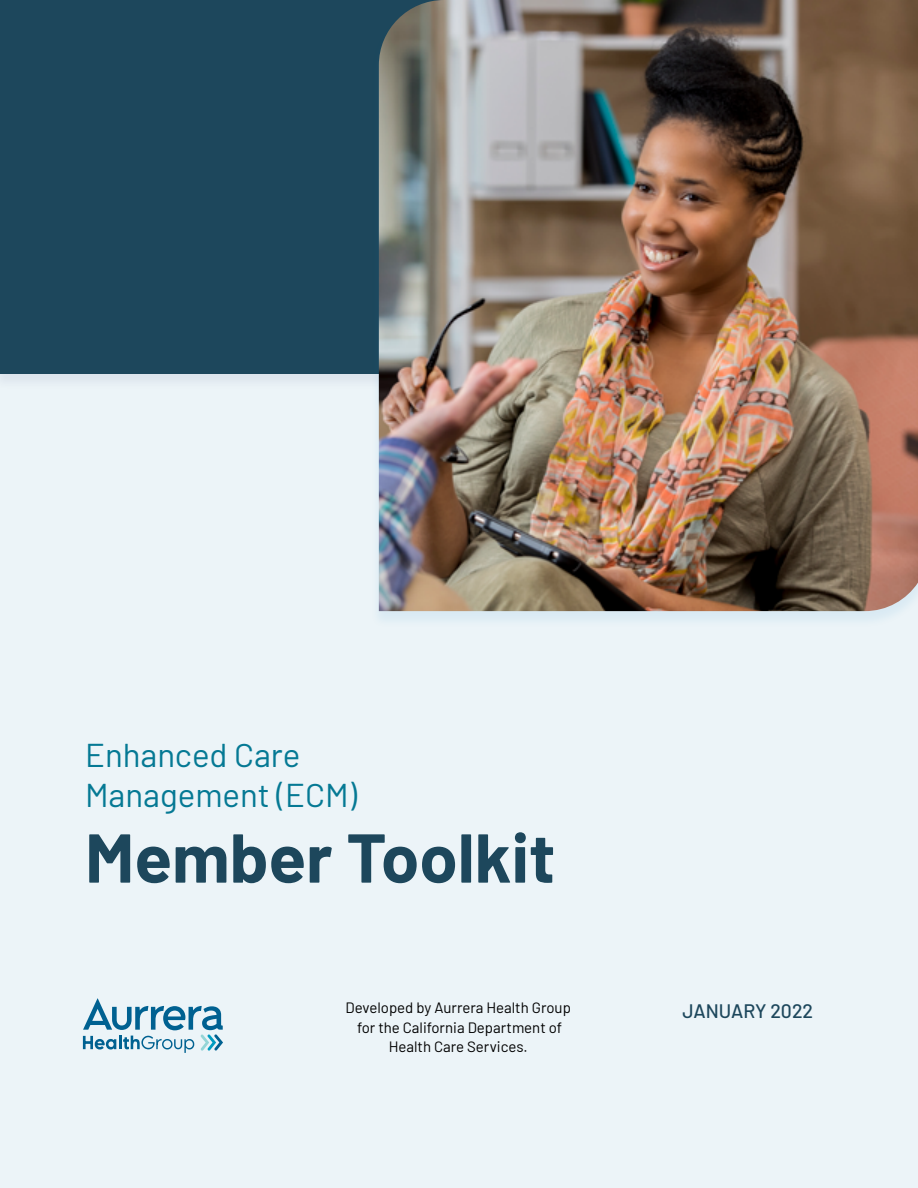
<style>
.page{position:relative;width:918px;height:1188px;background:#fff}
.page>*{position:absolute;margin:0;border:0;box-sizing:border-box;transform-origin:0 0}
.t1{font:700 69px "Barlow";color:#1d475c}
.t2{font:33px/39.6px "Barlow";color:#057994}
.t3{font:500 19.5px "Barlow";color:#1d475c}
.t4{font:15px/19.5px "Barlow";color:#000;text-align:center}
</style>
<div class="page">
<div style="left:0;top:12px;width:918px;height:1176px;background:#ecf4f8"></div>
<div style="left:0;top:0;width:918px;height:373px;background:#1d475c"></div>
<div style="left:371px;top:1px;width:547px;height:627px;background:#007ac1;opacity:.08"></div>
<img style="left:379px;top:0;width:539px;height:611px">
<svg style="left:83px;top:998px;width:140px;height:55px"></svg>
<p class="t2" style="left:85px;top:733px;width:274px">Enhanced Care<br>Management (ECM)</p>
<p class="t1" style="left:85px;top:807px;width:472px">Member Toolkit</p>
<p class="t4" style="left:346px;top:997px;width:227px">Developed by Aurrera Health Group for the California Department of<br>Health Care Services.</p>
<p class="t3" style="left:682px;top:997px;width:132px">JANUARY 2022</p>
</div>
